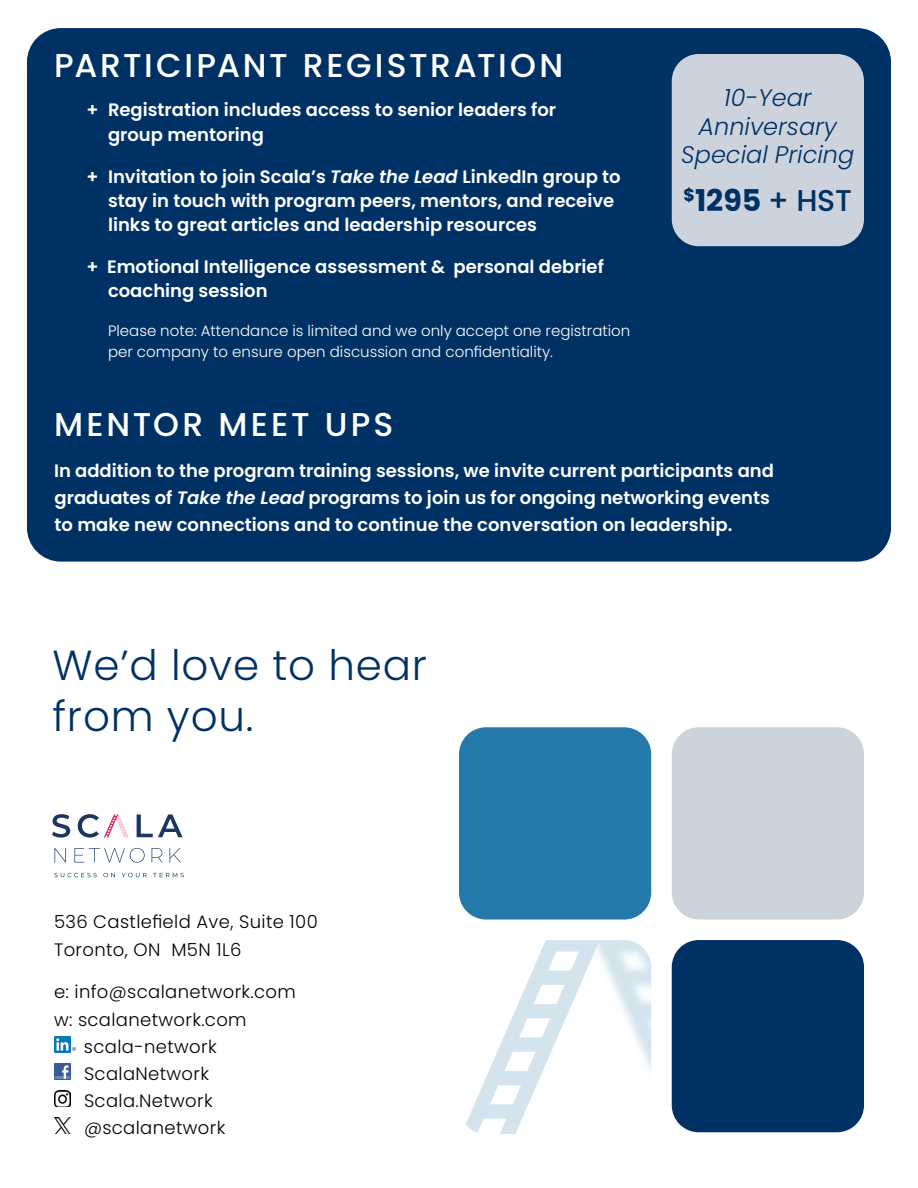
<style>
.page{position:relative;width:918px;height:1188px;background:#fff}
.page>*{position:absolute;margin:0;border:0;box-sizing:border-box;transform-origin:0 0}
.large_light_sub{font:300 42px/50.4px "Poppins";letter-spacing:.02em;color:#003165}
.reverse_sub{font:500 33px "Poppins";letter-spacing:.085em;color:#fff}
.t1{font:700 30px "Poppins";color:#003165}
.large_light_sub-2{font:italic 300 24px/28.8px "Poppins";color:#003165;text-align:center}
.reverse_copy{font:600 18px/24px "Poppins";color:#fff}
.t2{font:300 18px/27px "Poppins";letter-spacing:.02em;color:#000;text-align:center}
.t3{font:300 15px/21px "Poppins";color:#fff}
.s1{font-style:italic}
.s2{font-weight:500}
</style>
<div class="page">
<div style="left:27px;top:28px;width:864px;height:534px;background:#003165;border-radius:34px"></div>
<div style="left:459px;top:727px;width:192px;height:193px;background:#247aab;border-radius:27px"></div>
<img style="left:465px;top:940px;width:186px;height:194px">
<div style="left:672px;top:940px;width:192px;height:192px;background:#003165;border-radius:27px"></div>
<div style="left:672px;top:727px;width:192px;height:193px;background:#ccd3dd;border-radius:27px"></div>
<div style="left:672px;top:54px;width:192px;height:192px;background:#ccd3dd;border-radius:27px"></div>
<svg style="left:52px;top:814px;width:18px;height:24px"></svg>
<svg style="left:140px;top:814px;width:43px;height:23px"></svg>
<svg style="left:54px;top:848px;width:12px;height:15px"></svg>
<svg style="left:74px;top:848px;width:71px;height:15px"></svg>
<svg style="left:152px;top:848px;width:11px;height:15px"></svg>
<svg style="left:170px;top:848px;width:11px;height:15px"></svg>
<img style="left:103px;top:814px;width:37px;height:35px">
<svg style="left:78px;top:814px;width:40px;height:24px"></svg>
<svg style="left:54px;top:873px;width:43px;height:4px"></svg>
<svg style="left:103px;top:873px;width:12px;height:4px"></svg>
<svg style="left:122px;top:873px;width:25px;height:4px"></svg>
<svg style="left:153px;top:873px;width:31px;height:4px"></svg>
<div style="left:54px;top:1036px;width:17px;height:17px;background:#007bb5"></div>
<svg style="left:56px;top:1038px;width:20px;height:13px"></svg>
<div style="left:54px;top:1063px;width:17px;height:17px;background:#3b5a98"></div>
<hr style="left:55px;top:1076px;width:15px;height:3px;background:#6c84b3">
<svg style="left:62px;top:1065px;width:7px;height:14px"></svg>
<img style="left:54px;top:1091px;width:17px;height:16px">
<img style="left:54px;top:1118px;width:17px;height:16px">
<p class="reverse_sub" style="left:54px;top:46px;width:511px">PARTICIPANT REGISTRATION</p>
<p class="reverse_copy" style="left:108px;top:97px;width:450px;line-height:25.5px;text-indent:-22px">+ Registration includes access to senior leaders for group mentoring</p>
<p class="reverse_copy" style="left:108px;top:165px;width:514px;text-indent:-22px">+ Invitation to join Scala’s <span class="s1">Take the Lead</span> LinkedIn group to stay in touch with program peers, mentors, and receive links to great articles and leadership resources</p>
<p class="reverse_copy" style="left:108px;top:255px;width:497px;text-indent:-22px">+ Emotional Intelligence assessment &amp; personal debrief coaching session</p>
<p class="t3" style="left:108px;top:320px;width:524px">Please note: Attendance is limited and we only accept one registration per company to ensure open discussion and confidentiality.</p>
<p class="large_light_sub-2" style="left:681px;top:83px;width:175px">10-Year<br>Anniversary<br>Special Pricing</p>
<p class="t1" style="left:684px;top:183px;width:170px"><sup>$</sup>1295 <span class="s2">+ HST</span></p>
<p class="reverse_sub" style="left:54px;top:406px;width:341px">MENTOR MEET UPS</p>
<p class="reverse_copy" style="left:54px;top:457px;width:722px;line-height:27px">In addition to the program training sessions, we invite current participants and graduates of <span class="s1">Take the Lead</span> programs to join us for ongoing networking events to make new connections and to continue the conversation on leadership.</p>
<p class="large_light_sub" style="left:52px;top:641px;width:376px">We’d love to hear from you.</p>
<p class="t2" style="left:54px;top:908px;width:265px">536 Castlefield Ave, Suite 100</p>
<p class="t2" style="left:54px;top:936px;width:189px">Toronto, ON M5N 1L6</p>
<p class="t2" style="left:54px;top:979px;width:243px">e: info@scalanetwork.com</p>
<p class="t2" style="left:54px;top:1006px;width:194px">w: scalanetwork.com scala-network</p>
<p class="t2" style="left:84px;top:1060px;width:127px">ScalaNetwork</p>
<p class="t2" style="left:84px;top:1087px;width:143px;text-align:left">Scala.Network @scalanetwork</p>
</div>
